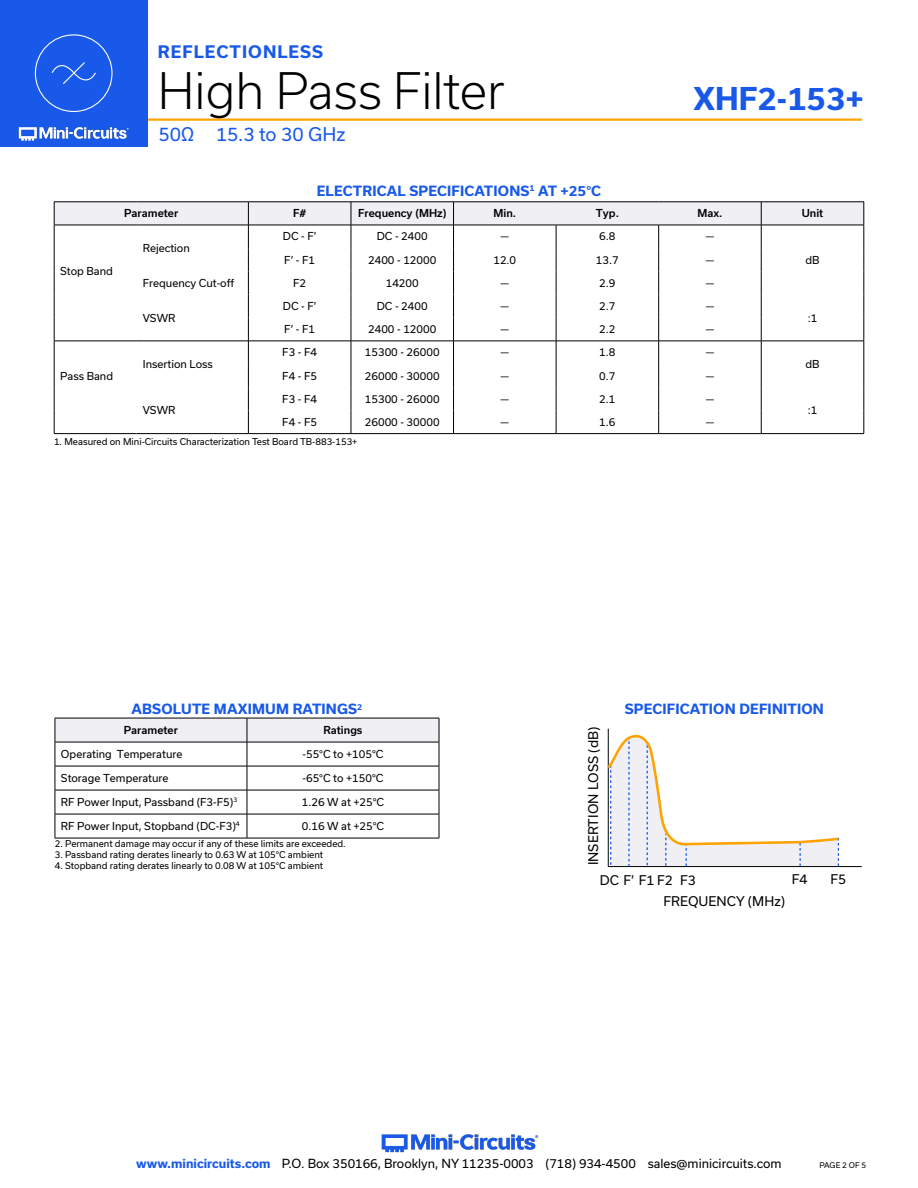
<style>
.page{position:relative;width:918px;height:1188px;background:#fff}
.page>*{position:absolute;margin:0;border:0;box-sizing:border-box;transform-origin:0 0}
.t1{font:300 48px "Usual";color:#000}
.t2{font:700 30px "Usual";color:#1859ea}
.t3{font:18px "Usual";color:#1859ea}
.t4{font:700 16.5px "Usual";letter-spacing:.065em;color:#1859ea}
.Blue_Headers{font:700 13.5px "Usual";letter-spacing:.015em;color:#1859ea}
.t5{font:12.75px "Usual";color:#000}
.t6{font:12px "Usual";color:#000}
.Table_Body_Center{font:10.5px "Usual";color:#000}
.Table_Body_Left_Justified{font:10.5px "Usual";color:#000}
.Table_Header_Center{font:500 10.5px "Usual";color:#000}
.Notes{font:9px "Usual";color:#000}
.t7{font:7.5px "Usual";color:#000}
.s1{font-weight:700;color:#1859ea}
</style>
<div class="page">
<img style="left:381px;top:1134px;width:158px;height:19px">
<hr style="left:129px;top:118px;width:733px;height:3px;background:#ffa300">
<div style="left:0;top:0;width:147px;height:147px;background:#1859ea"></div>
<img style="left:18px;top:120px;width:130px;height:25px">
<div style="left:35px;top:34px;width:78px;height:78px;border:1px solid #fff;border-radius:50%"></div>
<svg style="left:51px;top:62px;width:45px;height:22px"></svg>
<hr style="left:54px;top:433px;width:83px;height:1px;background:#000">
<hr style="left:137px;top:433px;width:111px;height:1px;background:#000">
<hr style="left:248px;top:433px;width:103px;height:1px;background:#000">
<hr style="left:351px;top:433px;width:103px;height:1px;background:#000">
<hr style="left:454px;top:433px;width:102px;height:1px;background:#000">
<hr style="left:556px;top:433px;width:103px;height:1px;background:#000">
<hr style="left:659px;top:433px;width:102px;height:1px;background:#000">
<hr style="left:761px;top:433px;width:103px;height:1px;background:#000">
<svg style="left:54px;top:202px;width:811px;height:231px"></svg>
<hr style="left:54px;top:225px;width:83px;height:1px;background:#000">
<hr style="left:137px;top:225px;width:111px;height:1px;background:#000">
<hr style="left:248px;top:225px;width:103px;height:1px;background:#000">
<hr style="left:351px;top:225px;width:103px;height:1px;background:#000">
<hr style="left:454px;top:225px;width:102px;height:1px;background:#000">
<hr style="left:556px;top:225px;width:103px;height:1px;background:#000">
<hr style="left:659px;top:225px;width:102px;height:1px;background:#000">
<hr style="left:761px;top:225px;width:103px;height:1px;background:#000">
<svg style="left:607px;top:728px;width:255px;height:139px"></svg>
<hr style="left:55px;top:838px;width:192px;height:1px;background:#000">
<hr style="left:247px;top:838px;width:192px;height:1px;background:#000">
<svg style="left:55px;top:718px;width:385px;height:120px"></svg>
<h3 class="t4" style="left:158px;top:42px;width:167px">REFLECTIONLESS</h3>
<h1 class="t1" style="left:158px;top:63px;width:348px">High Pass Filter</h1>
<h3 class="t3" style="left:158px;top:124px;width:189px">50Ω 15.3 to 30 GHz</h3>
<p class="Blue_Headers" style="left:317px;top:183px;width:286px">ELECTRICAL SPECIFICATIONS<sup>1</sup> AT +25°C</p>
<h2 class="t2" style="left:693px;top:82px;width:172px">XHF2-153+</h2>
<p class="Table_Header_Center" style="left:124px;top:207px;width:56px">Parameter</p>
<p class="Table_Header_Center" style="left:293px;top:207px;width:15px">F#</p>
<p class="Table_Header_Center" style="left:358px;top:207px;width:90px">Frequency (MHz)</p>
<p class="Table_Header_Center" style="left:494px;top:207px;width:24px">Min.</p>
<p class="Table_Header_Center" style="left:596px;top:207px;width:25px">Typ.</p>
<p class="Table_Header_Center" style="left:697px;top:207px;width:26px">Max.</p>
<p class="Table_Header_Center" style="left:802px;top:207px;width:23px">Unit</p>
<p class="Table_Body_Left_Justified" style="left:60px;top:265px;width:54px">Stop Band</p>
<p class="Table_Body_Left_Justified" style="left:60px;top:370px;width:54px">Pass Band</p>
<p class="Table_Body_Left_Justified" style="left:143px;top:242px;width:49px">Rejection</p>
<p class="Table_Body_Center" style="left:283px;top:231px;width:35px">DC - F’</p>
<p class="Table_Body_Center" style="left:377px;top:231px;width:52px">DC - 2400</p>
<p class="Table_Body_Center" style="left:501px;top:231px;width:10px">—</p>
<p class="Table_Body_Center" style="left:599px;top:231px;width:18px">6.8</p>
<p class="Table_Body_Center" style="left:706px;top:231px;width:10px">—</p>
<p class="Table_Body_Center" style="left:284px;top:254px;width:32px">F’ - F1</p>
<p class="Table_Body_Center" style="left:368px;top:254px;width:70px">2400 - 12000</p>
<p class="Table_Body_Center" style="left:493px;top:254px;width:24px">12.0</p>
<p class="Table_Body_Center" style="left:596px;top:254px;width:24px">13.7</p>
<p class="Table_Body_Center" style="left:706px;top:254px;width:10px">—</p>
<p class="Table_Body_Center" style="left:805px;top:254px;width:16px">dB</p>
<p class="Table_Body_Left_Justified" style="left:143px;top:277px;width:93px">Frequency Cut-off</p>
<p class="Table_Body_Center" style="left:293px;top:277px;width:14px">F2</p>
<p class="Table_Body_Center" style="left:386px;top:277px;width:34px">14200</p>
<p class="Table_Body_Center" style="left:501px;top:277px;width:10px">—</p>
<p class="Table_Body_Center" style="left:599px;top:277px;width:18px">2.9</p>
<p class="Table_Body_Center" style="left:706px;top:277px;width:10px">—</p>
<p class="Table_Body_Left_Justified" style="left:143px;top:312px;width:34px">VSWR</p>
<p class="Table_Body_Center" style="left:283px;top:300px;width:35px">DC - F’</p>
<p class="Table_Body_Center" style="left:377px;top:300px;width:52px">DC - 2400</p>
<p class="Table_Body_Center" style="left:501px;top:300px;width:10px">—</p>
<p class="Table_Body_Center" style="left:599px;top:300px;width:18px">2.7</p>
<p class="Table_Body_Center" style="left:706px;top:300px;width:10px">—</p>
<p class="Table_Body_Center" style="left:284px;top:323px;width:32px">F’ - F1</p>
<p class="Table_Body_Center" style="left:368px;top:323px;width:70px">2400 - 12000</p>
<p class="Table_Body_Center" style="left:501px;top:323px;width:10px">—</p>
<p class="Table_Body_Center" style="left:599px;top:323px;width:18px">2.2</p>
<p class="Table_Body_Center" style="left:706px;top:323px;width:10px">—</p>
<p class="Table_Body_Left_Justified" style="left:143px;top:358px;width:72px">Insertion Loss</p>
<p class="Table_Body_Left_Justified" style="left:143px;top:404px;width:34px">VSWR</p>
<p class="Table_Body_Center" style="left:282px;top:346px;width:36px">F3 - F4</p>
<p class="Table_Body_Center" style="left:365px;top:346px;width:76px">15300 - 26000</p>
<p class="Table_Body_Center" style="left:501px;top:346px;width:10px">—</p>
<p class="Table_Body_Center" style="left:599px;top:346px;width:18px">1.8</p>
<p class="Table_Body_Center" style="left:706px;top:346px;width:10px">—</p>
<p class="Table_Body_Center" style="left:282px;top:370px;width:36px">F4 - F5</p>
<p class="Table_Body_Center" style="left:365px;top:370px;width:76px">26000 - 30000</p>
<p class="Table_Body_Center" style="left:501px;top:370px;width:10px">—</p>
<p class="Table_Body_Center" style="left:599px;top:370px;width:18px">0.7</p>
<p class="Table_Body_Center" style="left:706px;top:370px;width:10px">—</p>
<p class="Table_Body_Center" style="left:282px;top:393px;width:36px">F3 - F4</p>
<p class="Table_Body_Center" style="left:365px;top:393px;width:76px">15300 - 26000</p>
<p class="Table_Body_Center" style="left:501px;top:393px;width:10px">—</p>
<p class="Table_Body_Center" style="left:599px;top:393px;width:18px">2.1</p>
<p class="Table_Body_Center" style="left:706px;top:393px;width:10px">—</p>
<p class="Table_Body_Center" style="left:808px;top:312px;width:11px">:1</p>
<p class="Table_Body_Center" style="left:805px;top:358px;width:16px">dB</p>
<p class="Table_Body_Center" style="left:808px;top:404px;width:11px">:1</p>
<p class="Table_Body_Center" style="left:282px;top:416px;width:36px">F4 - F5</p>
<p class="Table_Body_Center" style="left:365px;top:416px;width:76px">26000 - 30000</p>
<p class="Table_Body_Center" style="left:501px;top:416px;width:10px">—</p>
<p class="Table_Body_Center" style="left:599px;top:416px;width:18px">1.6</p>
<p class="Table_Body_Center" style="left:706px;top:416px;width:10px">—</p>
<p class="Notes" style="left:54px;top:436px;width:305px">1. Measured on Mini-Circuits Characterization Test Board TB-883-153+</p>
<p class="Blue_Headers" style="left:132px;top:701px;width:232px">ABSOLUTE MAXIMUM RATINGS<sup>2</sup></p>
<p class="Blue_Headers" style="left:625px;top:701px;width:201px">SPECIFICATION DEFINITION</p>
<p class="Table_Header_Center" style="left:124px;top:724px;width:56px">Parameter</p>
<p class="Table_Header_Center" style="left:323px;top:724px;width:41px">Ratings</p>
<p class="Table_Body_Left_Justified" style="left:61px;top:748px;width:123px">Operating Temperature</p>
<p class="Table_Body_Center" style="left:302px;top:748px;width:83px">-55°C to +105°C</p>
<p class="Table_Body_Left_Justified" style="left:61px;top:772px;width:109px">Storage Temperature</p>
<p class="Table_Body_Center" style="left:302px;top:772px;width:83px">-65°C to +150°C</p>
<p class="Table_Body_Left_Justified" style="left:61px;top:796px;width:178px">RF Power Input, Passband (F3-F5)<sup>3</sup></p>
<p class="Table_Body_Center" style="left:302px;top:796px;width:84px">1.26 W at +25°C</p>
<p class="Table_Body_Left_Justified" style="left:61px;top:820px;width:180px">RF Power Input, Stopband (DC-F3)<sup>4</sup></p>
<p class="Table_Body_Center" style="left:302px;top:820px;width:84px">0.16 W at +25°C</p>
<p class="Notes" style="left:55px;top:839px;width:293px">2. Permanent damage may occur if any of these limits are exceeded.</p>
<p class="Notes" style="left:55px;top:850px;width:270px">3. Passband rating derates linearly to 0.63 W at 105°C ambient</p>
<p class="Notes" style="left:55px;top:861px;width:270px">4. Stopband rating derates linearly to 0.08 W at 105°C ambient</p>
<p class="t5" style="left:586px;top:865px;width:140px;rotate:-90deg">INSERTION LOSS (dB)</p>
<p class="t5" style="left:600px;top:873px;width:98px">DC F’ F1 F2 F3</p>
<p class="t5" style="left:792px;top:872px;width:17px">F4</p>
<p class="t5" style="left:830px;top:872px;width:17px">F5</p>
<p class="t5" style="left:663px;top:894px;width:123px">FREQUENCY (MHz)</p>
<p class="t6" style="left:136px;top:1157px;width:647px"><span class="s1">www.minicircuits.com</span> P.O. Box 350166, Brooklyn, NY 11235-0003 (718) 934-4500 sales@minicircuits.com</p>
<p class="t7" style="left:819px;top:1161px;width:48px">PAGE 2 OF 5</p>
</div>
